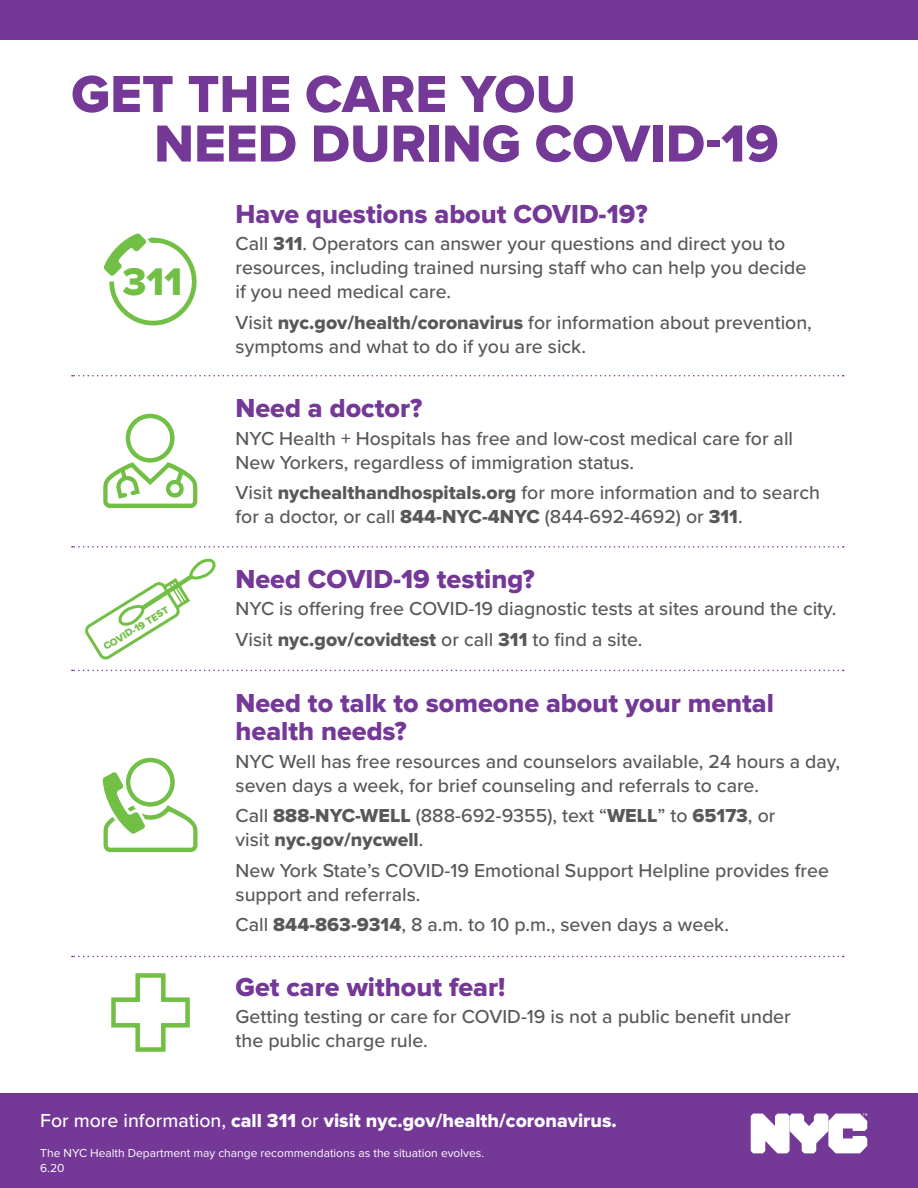
<style>
.page{position:relative;width:918px;height:1188px;background:#fff}
.page>*{position:absolute;margin:0;border:0;box-sizing:border-box;transform-origin:0 0}
.t1{font:54px/49.5px "Proxima Nova Extrabld";color:#743896}
.t2{font:40.05px "Proxima Nova Extrabld";color:#71bf44}
.t3{font:27px/28.5px "Proxima Nova Extrabld";color:#743896}
.t4{font:500 19.5px/24px "Proxima Nova";color:#57585a}
.t5{font:19.5px "Proxima Nova Extrabld";color:#fff}
.t6{font:19.5px "Proxima Nova Extrabld";color:#57585a}
.t7{font:12px/14.4px "Proxima Nova";color:#fff}
.t8{font:10.35px "Proxima Nova Extrabld";color:#71bf44}
.s1{font-family:"Proxima Nova Extrabld";font-weight:400}
.s2{font-family:"Proxima Nova";font-weight:500}
</style>
<div class="page">
<div style="left:0;top:1094px;width:918px;height:94px;background:#743896"></div>
<svg style="left:751px;top:1114px;width:116px;height:39px"></svg>
<div style="left:0;top:0;width:918px;height:40px;background:#743896"></div>
<svg style="left:103px;top:462px;width:94px;height:46px"></svg>
<div style="left:126px;top:414px;width:49px;height:49px;border:4px solid #71bf44;border-radius:50%"></div>
<svg style="left:103px;top:233px;width:94px;height:93px"></svg>
<svg style="left:72px;top:375px;width:772px;height:1px"></svg>
<svg style="left:72px;top:546px;width:772px;height:2px"></svg>
<svg style="left:72px;top:670px;width:772px;height:1px"></svg>
<svg style="left:72px;top:956px;width:772px;height:1px"></svg>
<svg style="left:102px;top:757px;width:96px;height:95px"></svg>
<svg style="left:111px;top:973px;width:79px;height:79px"></svg>
<svg style="left:85px;top:558px;width:131px;height:102px"></svg>
<h1 class="t1" style="left:154px;top:71px;width:626px;text-indent:-83px">GET THE CARE YOU<br>NEED DURING COVID-19</h1>
<h2 class="t2" style="left:123px;top:259px;width:61px">311</h2>
<p class="t8" style="left:101px;top:642px;width:76px;rotate:-31deg">COVID-19 TEST</p>
<h3 class="t3" style="left:236px;top:200px;width:414px">Have questions about COVID-19?</h3>
<p class="t4" style="left:236px;top:231px;width:572px">Call <span class="s1">311</span>. Operators can answer your questions and direct you to resources, including trained nursing staff who can help you decide if you need medical care.</p>
<p class="t4" style="left:236px;top:309px;width:578px">Visit <span class="s1">nyc.gov/health/coronavirus</span> for information about prevention, symptoms and what to do if you are sick.</p>
<h3 class="t3" style="left:236px;top:395px;width:188px">Need a doctor?</h3>
<p class="t4" style="left:236px;top:425px;width:559px">NYC Health + Hospitals has free and low-cost medical care for all<br>New Yorkers, regardless of immigration status.</p>
<p class="t4" style="left:236px;top:480px;width:586px">Visit <span class="s1">nychealthandhospitals.org</span> for more information and to search for a doctor, or call <span class="s1">844-NYC-4NYC</span> (844-692-4692) or <span class="s1">311</span>.</p>
<h3 class="t3" style="left:236px;top:565px;width:301px">Need COVID-19 testing?</h3>
<p class="t4" style="left:236px;top:593px;width:602px;line-height:30.5px">NYC is offering free COVID-19 diagnostic tests at sites around the city.<br>Visit <span class="s1">nyc.gov/covidtest</span> or call <span class="s1">311</span> to find a site.</p>
<h3 class="t3" style="left:236px;top:689px;width:540px">Need to talk to someone about your mental health needs?</h3>
<p class="t4" style="left:236px;top:748px;width:606px">NYC Well has free resources and counselors available, 24 hours a day, seven days a week, for brief counseling and referrals to care.</p>
<p class="t4" style="left:236px;top:803px;width:541px">Call <span class="s1">888-NYC-WELL</span> (888-692-9355), text “<span class="s1">WELL</span>” to <span class="s1">65173</span>, or</p>
<p class="t6" style="left:236px;top:828px;width:189px"><span class="s2">visit</span> nyc.gov/nycwell<span class="s2">.</span></p>
<p class="t4" style="left:236px;top:857px;width:595px">New York State’s COVID-19 Emotional Support Helpline provides free support and referrals.</p>
<p class="t4" style="left:236px;top:912px;width:495px">Call <span class="s1">844-863-9314</span>, 8 a.m. to 10 p.m., seven days a week.</p>
<h3 class="t3" style="left:236px;top:973px;width:271px">Get care without fear!</h3>
<p class="t4" style="left:236px;top:1004px;width:557px">Getting testing or care for COVID-19 is not a public benefit under the public charge rule.</p>
<p class="t5" style="left:40px;top:1109px;width:578px"><span class="s2">For more information,</span> call 311 <span class="s2">or</span> visit nyc.gov/health/coronavirus.</p>
<p class="t7" style="left:40px;top:1146px;width:445px">The NYC Health Department may change recommendations as the situation evolves.<br>6.20</p>
</div>
